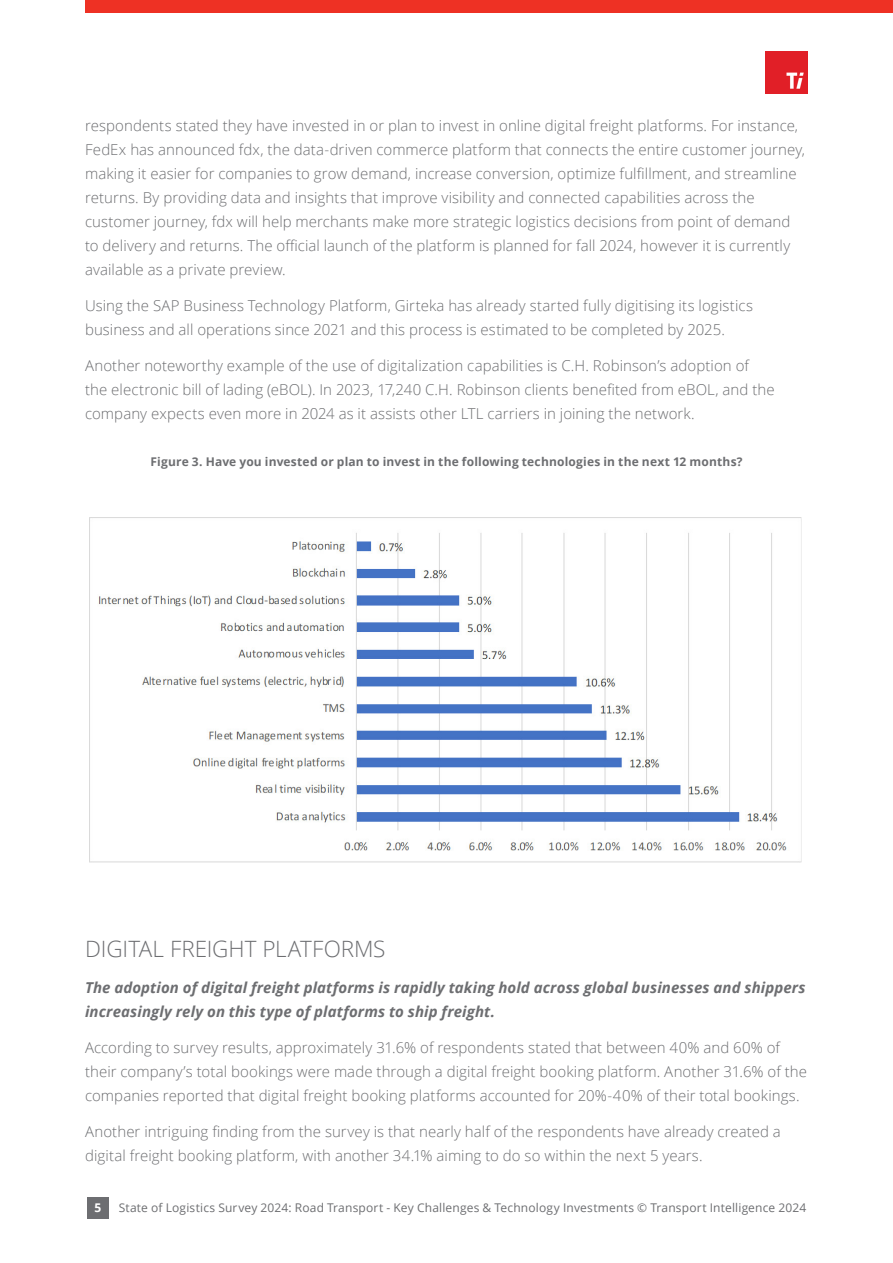
<style>
.page{position:relative;width:893px;height:1263px;background:#fff}
.page>*{position:absolute;margin:0;border:0;box-sizing:border-box;transform-origin:0 0}
.t1{font:300 22.5px "Open Sans";letter-spacing:-.005em;color:#6d6e71}
.t2{font:300 15px/24px "Open Sans";letter-spacing:.005em;color:#6d6e71}
.t3{font:italic 700 15px/24px "Open Sans";letter-spacing:.005em;color:#6d6e71}
.t4{font:12px "Open Sans";letter-spacing:.015em;color:#6d6e71}
.t5{font:700 12px "Open Sans";letter-spacing:.015em;color:#6d6e71}
.t6{font:700 12px "Open Sans";color:#fff}
</style>
<div class="page">
<div style="left:85px;top:0;width:808px;height:13px;background:#ee3124"></div>
<div style="left:87px;top:1197px;width:21px;height:21px;background:#6d6e71"></div>
<img style="left:765px;top:51px;width:43px;height:43px">
<img style="left:89px;top:517px;width:713px;height:346px">
<p class="t2" style="left:85px;top:113px;width:722px">respondents stated they have invested in or plan to invest in online digital freight platforms. For instance, FedEx has announced fdx, the data-driven commerce platform that connects the entire customer journey, making it easier for companies to grow demand, increase conversion, optimize fulfillment, and streamline returns. By providing data and insights that improve visibility and connected capabilities across the customer journey, fdx will help merchants make more strategic logistics decisions from point of demand to delivery and returns. The official launch of the platform is planned for fall 2024, however it is currently available as a private preview.</p>
<p class="t2" style="left:85px;top:293px;width:669px">Using the SAP Business Technology Platform, Girteka has already started fully digitising its logistics business and all operations since 2021 and this process is estimated to be completed by 2025.</p>
<p class="t2" style="left:85px;top:353px;width:691px">Another noteworthy example of the use of digitalization capabilities is C.H. Robinson’s adoption of the electronic bill of lading (eBOL). In 2023, 17,240 C.H. Robinson clients benefited from eBOL, and the company expects even more in 2024 as it assists other LTL carriers in joining the network.</p>
<p class="t5" style="left:150px;top:453px;width:593px">Figure 3. Have you invested or plan to invest in the following technologies in the next 12 months?</p>
<h1 class="t1" style="left:85px;top:934px;width:302px">DIGITAL FREIGHT PLATFORMS</h1>
<p class="t3" style="left:85px;top:975px;width:722px">The adoption of digital freight platforms is rapidly taking hold across global businesses and shippers increasingly rely on this type of platforms to ship freight.</p>
<p class="t2" style="left:85px;top:1035px;width:724px">According to survey results, approximately 31.6% of respondents stated that between 40% and 60% of their company’s total bookings were made through a digital freight booking platform. Another 31.6% of the companies reported that digital freight booking platforms accounted for 20%-40% of their total bookings.</p>
<p class="t2" style="left:85px;top:1119px;width:697px">Another intriguing finding from the survey is that nearly half of the respondents have already created a digital freight booking platform, with another 34.1% aiming to do so within the next 5 years.</p>
<p class="t6" style="left:94px;top:1199px;width:8px">5</p>
<p class="t4" style="left:119px;top:1200px;width:689px">State of Logistics Survey 2024: Road Transport - Key Challenges &amp; Technology Investments © Transport Intelligence 2024</p>
</div>
